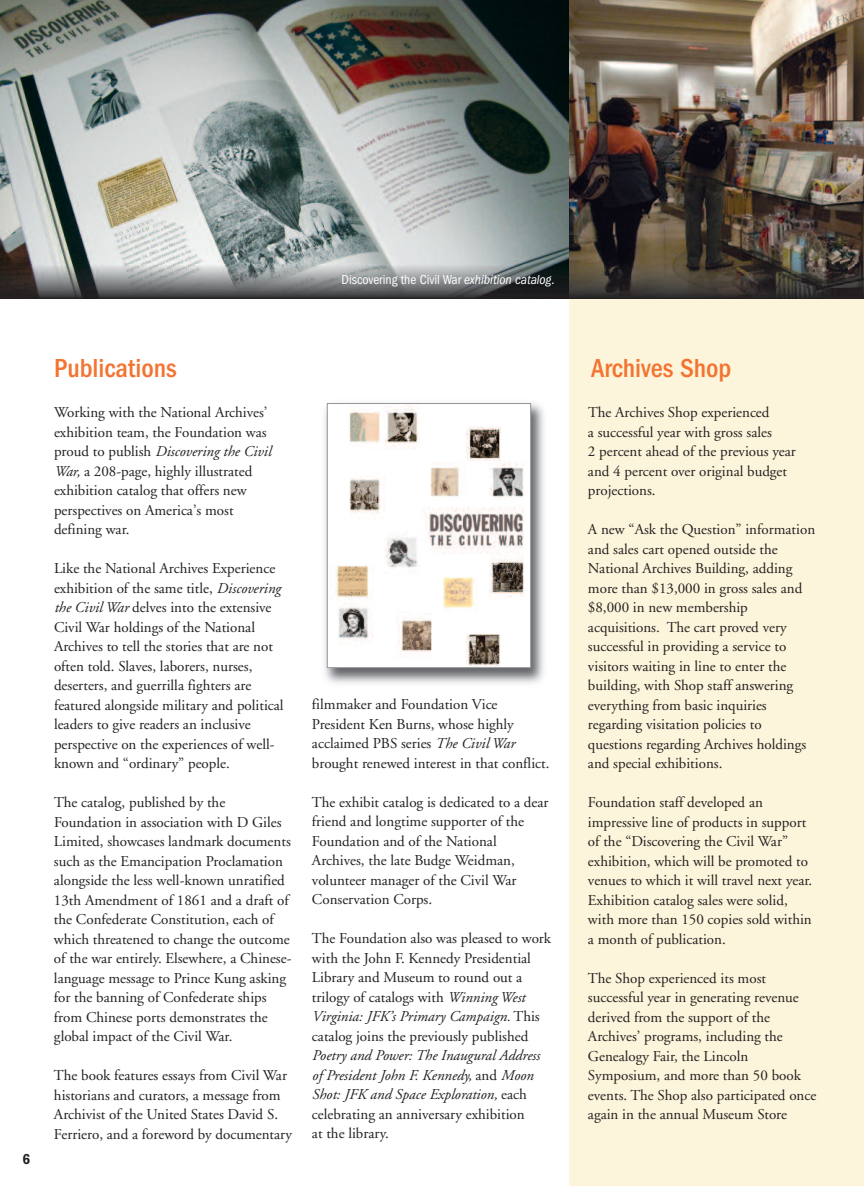
<style>
.page{position:relative;width:864px;height:1188px;background:#fff}
.page>*{position:absolute;margin:0;border:0;box-sizing:border-box;transform-origin:0 0}
.t1{font:500 condensed 27px "Franklin Gothic";color:#f37331}
.t2{font:15px/19.5px "Adobe Garamond";color:#231f20}
.t3{font:italic 15px/19.5px "Adobe Garamond";color:#231f20}
.t4{font:600 condensed 15px "Franklin Gothic";color:#231f20}
.t5{font:condensed 13.5px "Franklin Gothic";color:#fff}
.s1{font-style:italic}
.s2{font-style:normal}
</style>
<div class="page">
<div style="left:569px;top:0;width:295px;height:1186px;background:#fdf5db"></div>
<img style="left:324px;top:403px;width:220px;height:281px">
<img style="left:329px;top:405px;width:200px;height:261px">
<div style="left:327px;top:403px;width:204px;height:265px;border:1px solid #939598"></div>
<img style="left:0;top:0;width:569px;height:264px">
<img style="left:569px;top:0;width:295px;height:261px">
<img style="left:0;top:264px;width:569px;height:35px">
<img style="left:569px;top:261px;width:295px;height:37px">
<p class="t5" style="left:342px;top:275px;width:215px">Discovering the Civil War <span class="s1">exhibition catalog.</span></p>
<p class="t4" style="left:23px;top:1154px;width:9px">6</p>
<h1 class="t1" style="left:54px;top:358px;width:124px">Publications</h1>
<p class="t2" style="left:54px;top:404px;width:219px">Working with the National Archives’ exhibition team, the Foundation was proud to publish <span class="s1">Discovering the Civil<br>War,</span> a 208-page, highly illustrated exhibition catalog that offers new perspectives on America’s most defining war.</p>
<p class="t2" style="left:54px;top:560px;width:231px">Like the National Archives Experience exhibition of the same title, <span class="s1">Discovering the Civil War</span> delves into the extensive Civil War holdings of the National Archives to tell the stories that are not often told. Slaves, laborers, nurses, deserters, and guerrilla fighters are featured alongside military and political leaders to give readers an inclusive perspective on the experiences of well&shy;known and “ordinary” people.</p>
<p class="t2" style="left:54px;top:794px;width:239px">The catalog, published by the Foundation in association with D Giles Limited, showcases landmark documents such as the Emancipation Proclamation alongside the less well-known unratified 13th Amendment of 1861 and a draft of the Confederate Constitution, each of which threatened to change the outcome of the war entirely. Elsewhere, a Chinese&shy;language message to Prince Kung asking for the banning of Confederate ships from Chinese ports demonstrates the global impact of the Civil War.</p>
<p class="t2" style="left:54px;top:1067px;width:240px">The book features essays from Civil War historians and curators, a message from Archivist of the United States David S.<br>Ferriero, and a foreword by documentary</p>
<p class="t2" style="left:312px;top:696px;width:239px">filmmaker and Foundation Vice President Ken Burns, whose highly acclaimed PBS series <span class="s1">The Civil War </span>brought renewed interest in that conflict.</p>
<p class="t2" style="left:312px;top:794px;width:238px">The exhibit catalog is dedicated to a dear friend and longtime supporter of the Foundation and of the National Archives, the late Budge Weidman, volunteer manager of the Civil War Conservation Corps.</p>
<p class="t2" style="left:312px;top:930px;width:241px">The Foundation also was pleased to work with the John F. Kennedy Presidential Library and Museum to round out a trilogy of catalogs with <span class="s1">Winning West Virginia: JFK’s Primary Campaign.</span> This catalog joins the previously published</p>
<p class="t3" style="left:312px;top:1047px;width:229px">Poetry and Power: The Inaugural Address of President John F. Kennedy, <span class="s2">and</span> Moon Shot: JFK and Space Exploration, <span class="s2">each celebrating an anniversary exhibition<br>at the library.</span></p>
<h1 class="t1" style="left:591px;top:359px;width:142px">Archives Shop</h1>
<p class="t2" style="left:588px;top:404px;width:209px">The Archives Shop experienced<br>a successful year with gross sales<br>2 percent ahead of the previous year and 4 percent over original budget projections.</p>
<p class="t2" style="left:588px;top:521px;width:229px">A new “Ask the Question” information and sales cart opened outside the National Archives Building, adding more than $13,000 in gross sales and $8,000 in new membership acquisitions. The cart proved very successful in providing a service to visitors waiting in line to enter the building, with Shop staff answering everything from basic inquiries regarding visitation policies to questions regarding Archives holdings and special exhibitions.</p>
<p class="t2" style="left:588px;top:794px;width:226px">Foundation staff developed an impressive line of products in support of the “Discovering the Civil War” exhibition, which will be promoted to venues to which it will travel next year.<br>Exhibition catalog sales were solid, with more than 150 copies sold within a month of publication.</p>
<p class="t2" style="left:588px;top:970px;width:230px">The Shop experienced its most successful year in generating revenue derived from the support of the Archives’ programs, including the Genealogy Fair, the Lincoln Symposium, and more than 50 book events. The Shop also participated once again in the annual Museum Store</p>
</div>
